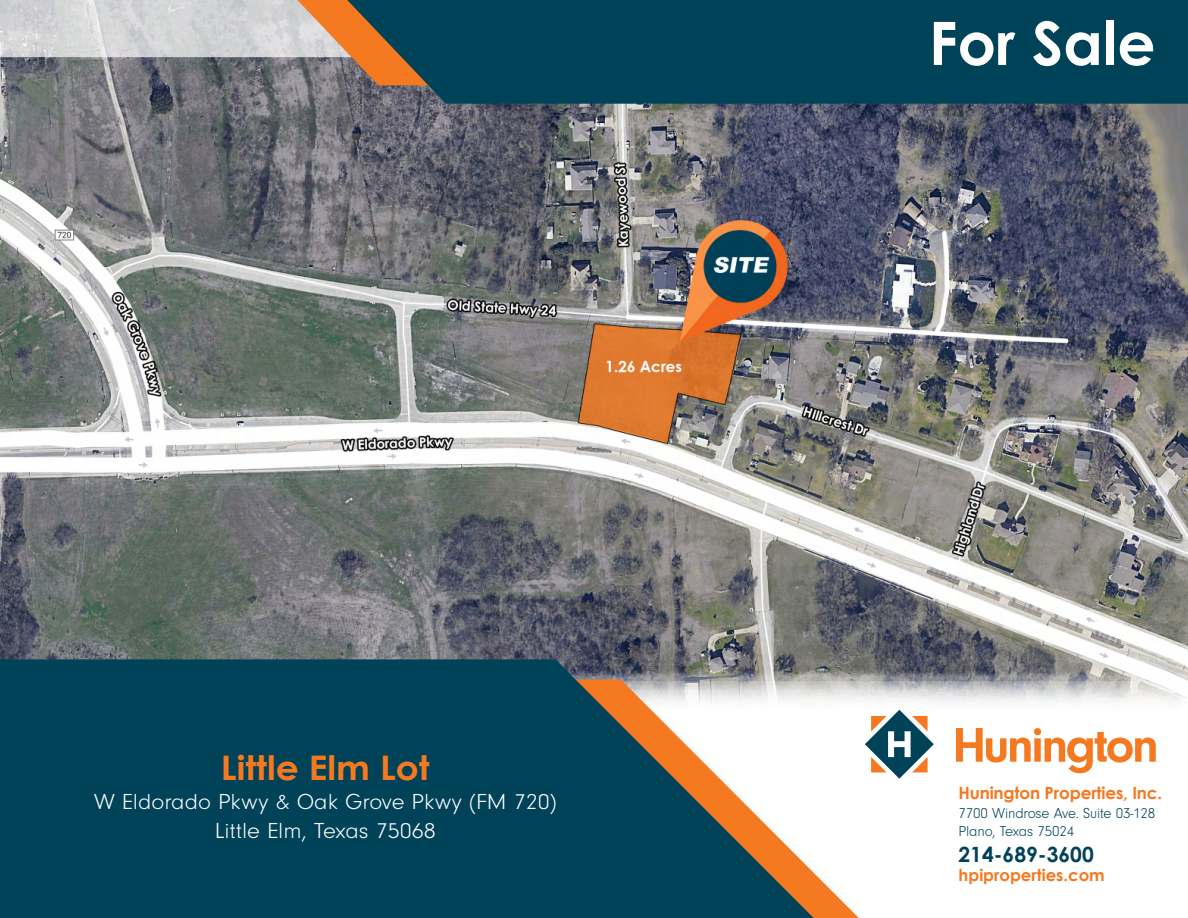
<style>
.page{position:relative;width:1188px;height:918px;background:#fff}
.page>*{position:absolute;margin:0;border:0;box-sizing:border-box;transform-origin:0 0}
.t1{font:700 60px "Century Gothic";color:#fff}
.t2{font:700 33.9px "Century Gothic";color:#f47920;scale:1.06 1}
.t3{font:300 22.5px/28.8px "Neuzeit Gro";color:#fff;text-align:center;scale:1.06 1}
.t4{font:700 21px "Century Gothic";color:#004258}
.t5{font:700 16.8px "Century Gothic";letter-spacing:-.01em;color:#f47920}
.t6{font:700 16.5px "Century Gothic";color:#f47920}
.t7{font:300 15px/18.8px "Neuzeit Gro";letter-spacing:-.01em;color:#004258}
</style>
<div class="page">
<img style="left:0;top:57px;width:1188px;height:653px">
<svg style="left:0;top:0;width:254px;height:57px;background:#d3d4d6"></svg>
<svg style="left:883px;top:710px;width:51px;height:69px"></svg>
<svg style="left:956px;top:728px;width:200px;height:45px"></svg>
<svg style="left:254px;top:0;width:68px;height:85px;background:#b8b1b0"></svg>
<svg style="left:322px;top:0;width:866px;height:104px;background:#104657"></svg>
<svg style="left:818px;top:680px;width:65px;height:238px"></svg>
<svg style="left:0;top:659px;width:818px;height:259px;background:#255563"></svg>
<h2 class="t2" style="left:221px;top:742px;width:198px">Little Elm Lot</h2>
<p class="t3" style="left:94px;top:788px;width:438px">W Eldorado Pkwy &amp; Oak Grove Pkwy (FM 720)<br>Little Elm, Texas 75068</p>
<h1 class="t1" style="left:929px;top:-2px;width:228px">For Sale</h1>
<p class="t5" style="left:959px;top:780px;width:205px">Hunington Properties, Inc.</p>
<p class="t7" style="left:959px;top:804px;width:198px">7700 Windrose Ave. Suite 03-128<br>Plano, Texas 75024</p>
<p class="t4" style="left:959px;top:838px;width:137px">214-689-3600</p>
<p class="t6" style="left:959px;top:863px;width:148px">hpiproperties.com</p>
</div>
